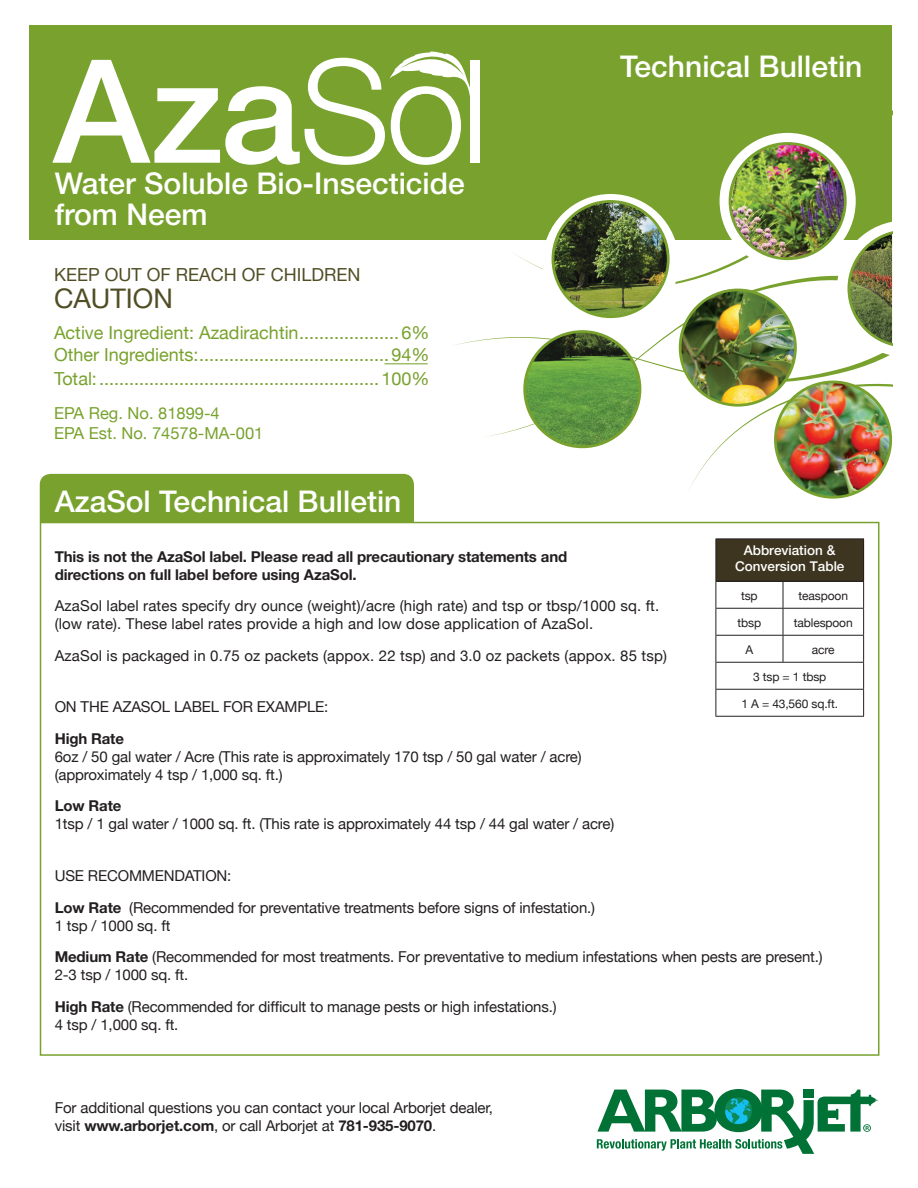
<style>
.page{position:relative;width:918px;height:1188px;background:#fff}
.page>*{position:absolute;margin:0;border:0;box-sizing:border-box;transform-origin:0 0}
.t1{font:500 144px "Helvetica Neue";color:#fff}
.t2{font:500 30px/30.9px "Helvetica Neue";color:#fff}
.t3{font:27px "Helvetica Neue";color:#514e25}
.t4{font:18px/21.6px "Helvetica Neue";color:#78a22d}
.t5{font:18px "Helvetica Neue";color:#514e25}
.t6{font:16.5px/19.8px "Helvetica Neue";color:#78a22d}
.t7{font:15px/31.5px "Helvetica Neue";letter-spacing:-.01em;color:#231f20}
.t8{font:15px/18px "Helvetica Neue";letter-spacing:.01em;color:#231f20}
.t9{font:700 15px/18px "Helvetica Neue";letter-spacing:-.01em;color:#231f20}
.t10{font:500 13.5px/16.5px "Helvetica Neue";color:#fff;text-align:center}
.t11{font:12px "Helvetica Neue";letter-spacing:-.01em;color:#231f20}
.s1{font-weight:300}
.s2{font-weight:700}
</style>
<div class="page">
<div style="left:40px;top:474px;width:374px;height:50px;background:#78a22d"></div>
<div style="left:29px;top:26px;width:863px;height:214px;background:#78a22d"></div>
<svg style="left:390px;top:51px;width:81px;height:50px"></svg>
<hr style="left:384px;top:363px;width:44px;height:1px;background:#78a22d">
<div style="left:716px;top:539px;width:148px;height:42px;background:#3d351f"></div>
<hr style="left:716px;top:538px;width:67px;height:1px;background:#231f20">
<hr style="left:716px;top:539px;width:1px;height:42px;background:#231f20">
<hr style="left:783px;top:538px;width:81px;height:1px;background:#231f20">
<hr style="left:863px;top:539px;width:1px;height:42px;background:#231f20">
<hr style="left:716px;top:581px;width:67px;height:1px;background:#231f20">
<hr style="left:783px;top:581px;width:81px;height:1px;background:#231f20">
<hr style="left:716px;top:608px;width:67px;height:1px;background:#231f20">
<hr style="left:783px;top:608px;width:81px;height:1px;background:#231f20">
<hr style="left:716px;top:635px;width:67px;height:1px;background:#231f20">
<hr style="left:783px;top:635px;width:81px;height:1px;background:#231f20">
<svg style="left:783px;top:582px;width:1px;height:80px"></svg>
<hr style="left:716px;top:662px;width:67px;height:1px;background:#231f20">
<hr style="left:783px;top:662px;width:81px;height:1px;background:#231f20">
<hr style="left:716px;top:689px;width:67px;height:1px;background:#231f20">
<svg style="left:716px;top:582px;width:1px;height:134px"></svg>
<hr style="left:783px;top:689px;width:81px;height:1px;background:#231f20">
<svg style="left:863px;top:582px;width:1px;height:134px"></svg>
<hr style="left:716px;top:716px;width:67px;height:1px;background:#231f20">
<hr style="left:783px;top:716px;width:81px;height:1px;background:#231f20">
<svg style="left:597px;top:1089px;width:282px;height:65px"></svg>
<img style="left:725px;top:1097px;width:27px;height:28px;border-radius:14px">
<svg style="left:453px;top:194px;width:222px;height:152px"></svg>
<svg style="left:482px;top:262px;width:204px;height:175px"></svg>
<img style="left:525px;top:332px;width:115px;height:115px;border-radius:58px">
<div style="left:523px;top:330px;width:118px;height:118px;border:3px solid #78a22d;border-radius:50%"></div>
<img style="left:553px;top:201px;width:115px;height:116px;border-radius:58px">
<div style="left:552px;top:200px;width:118px;height:118px;border:3px solid #78a22d;border-radius:50%"></div>
<img style="left:686px;top:132px;width:206px;height:363px">
<h1 class="t1" style="left:53px;top:26px;width:436px">Aza<span class="s1">Sol</span></h1>
<h2 class="t2" style="left:55px;top:168px;width:412px">Water Soluble Bio-Insecticide from Neem</h2>
<p class="t5" style="left:54px;top:264px;width:24px">Keep</p>
<p class="t5" style="left:105px;top:264px;width:14px">out</p>
<p class="t5" style="left:147px;top:264px;width:42px">of rea</p>
<p class="t5" style="left:211px;top:264px;width:126px">ch of chi ldren</p>
<h3 class="t3" style="left:54px;top:282px;width:120px">CAUTION</h3>
<p class="t4" style="left:54px;top:322px;width:377px">Active Ingredient: Azadirachtin....................6%<br>Other Ingredients:......................................94%</p>
<p class="t4" style="left:54px;top:368px;width:377px">Total:........................................................100%</p>
<p class="t6" style="left:54px;top:403px;width:211px">EPA Reg. No. 81899-4<br>EPA Est. No. 74578-MA-001</p>
<h2 class="t2" style="left:620px;top:51px;width:244px">Technical Bulletin</h2>
<h2 class="t2" style="left:55px;top:486px;width:348px">AzaSol Technical Bulletin</h2>
<p class="t9" style="left:55px;top:547px;width:514px">This is not the AzaSol label. Please read all precautionary statements and directions on full label before using AzaSol.</p>
<p class="t8" style="left:55px;top:597px;width:606px">AzaSol label rates specify dry ounce (weight)/acre (high rate) and tsp or tbsp/1000 sq. ft. (low rate). These label rates provide a high and low dose application of AzaSol.</p>
<p class="t8" style="left:55px;top:646px;width:614px">AzaSol is packaged in 0.75 oz packets (appox. 22 tsp) and 3.0 oz packets (appox. 85 tsp)</p>
<p class="t7" style="left:55px;top:691px;width:232px">On the AzaSol Label for examp</p>
<p class="t7" style="left:307px;top:691px;width:23px">le:</p>
<p class="t9" style="left:55px;top:729px;width:71px">High Rate</p>
<p class="t7" style="left:55px;top:747px;width:529px;line-height:18px">6oz / 50 gal water / Acre (This rate is approximately 170 tsp / 50 gal water / acre) (approximately 4 tsp / 1,000 sq. ft.)</p>
<p class="t9" style="left:55px;top:797px;width:68px">Low Rate</p>
<p class="t7" style="left:55px;top:808px;width:561px">1tsp / 1 gal water / 1000 sq. ft. (This rate is approximately 44 tsp / 44 gal water / acre)</p>
<p class="t7" style="left:55px;top:860px;width:76px">Use Recommen</p>
<p class="t7" style="left:175px;top:860px;width:20px">dation</p>
<p class="t10" style="left:735px;top:541px;width:111px">Abbreviation &amp;<br>Conversion Table</p>
<p class="t11" style="left:741px;top:589px;width:18px">tsp</p>
<p class="t11" style="left:799px;top:589px;width:51px">teaspoon</p>
<p class="t11" style="left:738px;top:616px;width:25px">tbsp</p>
<p class="t11" style="left:794px;top:616px;width:60px">tablespoon</p>
<p class="t11" style="left:746px;top:643px;width:9px">A</p>
<p class="t11" style="left:812px;top:643px;width:24px">acre</p>
<p class="t11" style="left:753px;top:670px;width:75px">3 tsp = 1 tbsp</p>
<p class="t11" style="left:741px;top:697px;width:98px">1 A = 43,560 sq.ft.</p>
<p class="t7" style="left:55px;top:860px;width:542px;text-indent:173px">:<br><span class="s2">Low Rate</span> (Recommended for preventative treatments before signs of infestation.)</p>
<p class="t7" style="left:55px;top:909px;width:769px">1 tsp / 1000 sq. ft<br><span class="s2">Medium Rate</span> (Recommended for most treatments. For preventative to medium infestations when pests are present.)</p>
<p class="t7" style="left:55px;top:959px;width:503px">2-3 tsp / 1000 sq. ft.<br><span class="s2">High Rate</span> (Recommended for difficult to manage pests or high infestations.)</p>
<p class="t7" style="left:55px;top:1008px;width:125px">4 tsp / 1,000 sq. ft.</p>
<p class="t7" style="left:55px;top:1098px;width:440px;line-height:18px">For additional questions you can contact your local Arborjet dealer, visit <span class="s2">www.arborjet.com</span>, or call Arborjet at <span class="s2">781-935-9070</span>.</p>
</div>
